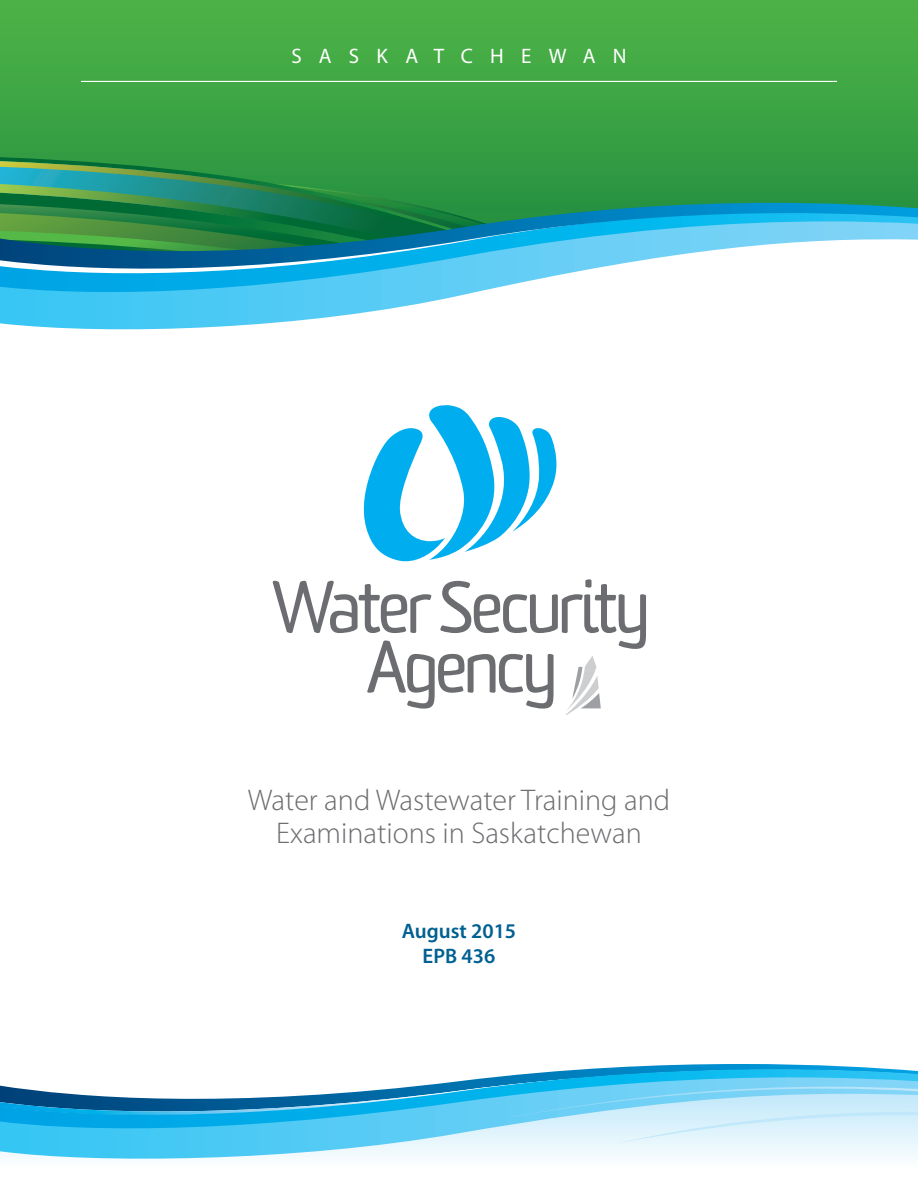
<style>
.page{position:relative;width:918px;height:1188px;background:#fff}
.page>*{position:absolute;margin:0;border:0;box-sizing:border-box;transform-origin:0 0}
.t1{font:300 30px/33px "Myriad Pro";color:#6c6d70;text-align:center}
.t2{font:600 21px/25.2px "Myriad Pro";color:#006092;text-align:center}
.t3{font:21px "Myriad Pro";letter-spacing:.82em;color:#fff}
</style>
<div class="page">
<svg style="left:0;top:0;width:918px;height:203px;background:#3fa644"></svg>
<svg style="left:0;top:157px;width:572px;height:46px;background:#2f9841"></svg>
<svg style="left:0;top:161px;width:566px;height:42px;background:#329953"></svg>
<svg style="left:0;top:184px;width:515px;height:19px;background:#2e9155"></svg>
<svg style="left:0;top:277px;width:548px;height:53px"></svg>
<svg style="left:0;top:203px;width:918px;height:74px"></svg>
<hr style="left:81px;top:81px;width:756px;height:1px;background:#fff">
<svg style="left:623px;top:1064px;width:233px;height:3px"></svg>
<svg style="left:588px;top:1067px;width:301px;height:2px"></svg>
<svg style="left:496px;top:1069px;width:422px;height:8px;background:#29b2e3"></svg>
<svg style="left:0;top:1077px;width:918px;height:17px"></svg>
<svg style="left:0;top:1094px;width:918px;height:65px"></svg>
<svg style="left:489px;top:1085px;width:429px;height:59px;background:#b3e5f9"></svg>
<svg style="left:363px;top:405px;width:194px;height:156px"></svg>
<svg style="left:273px;top:579px;width:373px;height:136px"></svg>
<p class="t3" style="left:291px;top:43px;width:337px">SASKATCHEWAN</p>
<p class="t1" style="left:248px;top:783px;width:424px">Water and Wastewater Training and<br>Examinations in Saskatchewan</p>
<p class="t2" style="left:402px;top:918px;width:116px">August 2015<br>EPB 436</p>
</div>
